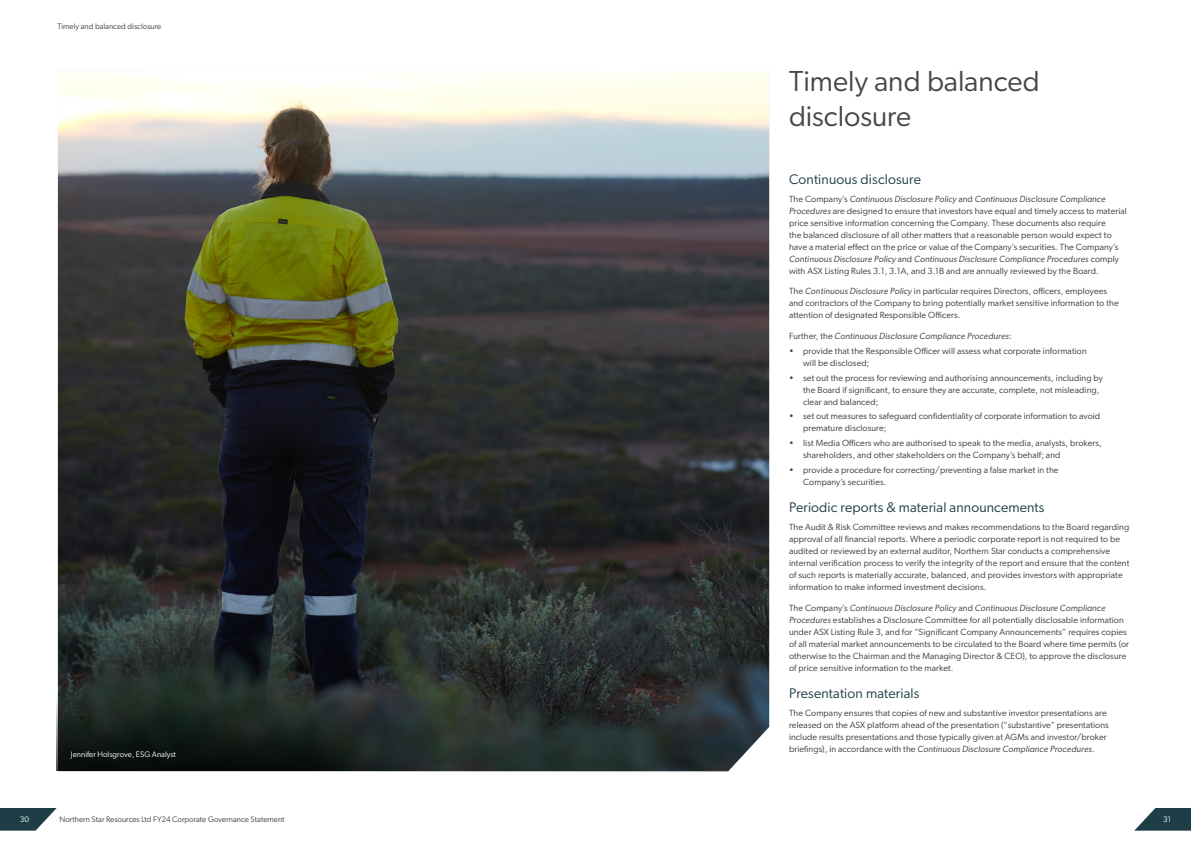
<style>
.page{position:relative;width:1191px;height:842px;background:#fff}
.page>*{position:absolute;margin:0;border:0;box-sizing:border-box;transform-origin:0 0}
.t1{font:29px/34.8px "Gibson";color:#484648}
.t2{font:14px "Gibson";letter-spacing:.01em;color:#1d3d47}
.t3{font:9px/12px "Gibson";letter-spacing:.01em;color:#3b3a3c}
.t4{font:italic 9px "Gibson";letter-spacing:.01em;color:#3b3a3c}
.t5{font:8px "Gibson";color:#414042}
.t6{font:8px "Gibson";color:#fff}
.s1{font-style:italic}
.s2{font-style:normal}
</style>
<div class="page">
<img style="left:58px;top:71px;width:711px;height:700px">
<svg style="left:57px;top:694px;width:483px;height:77px;background:#1e2723"></svg>
<svg style="left:1134px;top:808px;width:57px;height:23px"></svg>
<svg style="left:0;top:808px;width:57px;height:23px"></svg>
<p class="t5" style="left:57px;top:22px;width:105px">Timely and balanced disclosure</p>
<p class="t6" style="left:71px;top:749px;width:107px">Jennifer Holsgrove, ESG Analyst</p>
<h1 class="t1" style="left:789px;top:63px;width:252px">Timely and balanced disclosure</h1>
<h2 class="t2" style="left:789px;top:171px;width:133px">Continuous disclosure</h2>
<p class="t3" style="left:789px;top:193px;width:339px">The Company’s <span class="s1">Continuous Disclosure Policy</span> and <span class="s1">Continuous Disclosure Compliance Procedures</span> are designed to ensure that investors have equal and timely access to material price sensitive information concerning the Company. These documents also require<br>the balanced disclosure of all other matters that a reasonable person would expect to have a material effect on the price or value of the Company’s securities. The Company’s <span class="s1">Continuous Disclosure Policy</span> and <span class="s1">Continuous Disclosure Compliance Procedures</span> comply with ASX Listing Rules 3.1, 3.1A, and 3.1B and are annually reviewed by the Board.</p>
<p class="t3" style="left:789px;top:285px;width:331px">The <span class="s1">Continuous Disclosure Policy</span> in particular requires Directors, officers, employees and contractors of the Company to bring potentially market sensitive information to the attention of designated Responsible Officers.</p>
<p class="t4" style="left:789px;top:330px;width:224px"><span class="s2">Further, the</span> Continuous Disclosure Compliance Procedures<span class="s2">:</span></p>
<p class="t3" style="left:803px;top:344px;width:285px;text-indent:-14px">• provide that the Responsible Officer will assess what corporate information will be disclosed;</p>
<p class="t3" style="left:803px;top:371px;width:301px;text-indent:-14px">• set out the process for reviewing and authorising announcements, including by the Board if significant, to ensure they are accurate, complete, not misleading, clear and balanced;</p>
<p class="t3" style="left:803px;top:410px;width:298px;text-indent:-14px">• set out measures to safeguard confidentiality of corporate information to avoid premature disclosure;</p>
<p class="t3" style="left:803px;top:437px;width:300px;text-indent:-14px">• list Media Officers who are authorised to speak to the media, analysts, brokers, shareholders, and other stakeholders on the Company’s behalf; and</p>
<p class="t3" style="left:803px;top:464px;width:257px;text-indent:-14px">• provide a procedure for correcting/preventing a false market in the<br>Company’s securities.</p>
<h2 class="t2" style="left:789px;top:499px;width:257px">Periodic reports &amp; material announcements</h2>
<p class="t3" style="left:789px;top:521px;width:342px">The Audit &amp; Risk Committee reviews and makes recommendations to the Board regarding approval of all financial reports. Where a periodic corporate report is not required to be audited or reviewed by an external auditor, Northern Star conducts a comprehensive internal verification process to verify the integrity of the report and ensure that the content of such reports is materially accurate, balanced, and provides investors with appropriate information to make informed investment decisions.</p>
<p class="t3" style="left:789px;top:601px;width:341px">The Company’s <span class="s1">Continuous Disclosure Policy</span> and <span class="s1">Continuous Disclosure Compliance Procedures</span> establishes a Disclosure Committee for all potentially disclosable information under ASX Listing Rule 3, and for “Significant Company Announcements” requires copies of all material market announcements to be circulated to the Board where time permits (or otherwise to the Chairman and the Managing Director &amp; CEO), to approve the disclosure of price sensitive information to the market.</p>
<h2 class="t2" style="left:789px;top:685px;width:132px">Presentation materials</h2>
<p class="t3" style="left:789px;top:706px;width:321px">The Company ensures that copies of new and substantive investor presentations are released on the ASX platform ahead of the presentation (“substantive” presentations include results presentations and those typically given at AGMs and investor/broker briefings), in accordance with the <span class="s1">Continuous Disclosure Compliance Procedures</span>.</p>
<p class="t6" style="left:20px;top:814px;width:11px">30</p>
<p class="t5" style="left:60px;top:814px;width:226px">Northern Star Resources Ltd FY24 Corporate Governance Statement</p>
<p class="t6" style="left:1163px;top:814px;width:9px">31</p>
</div>
